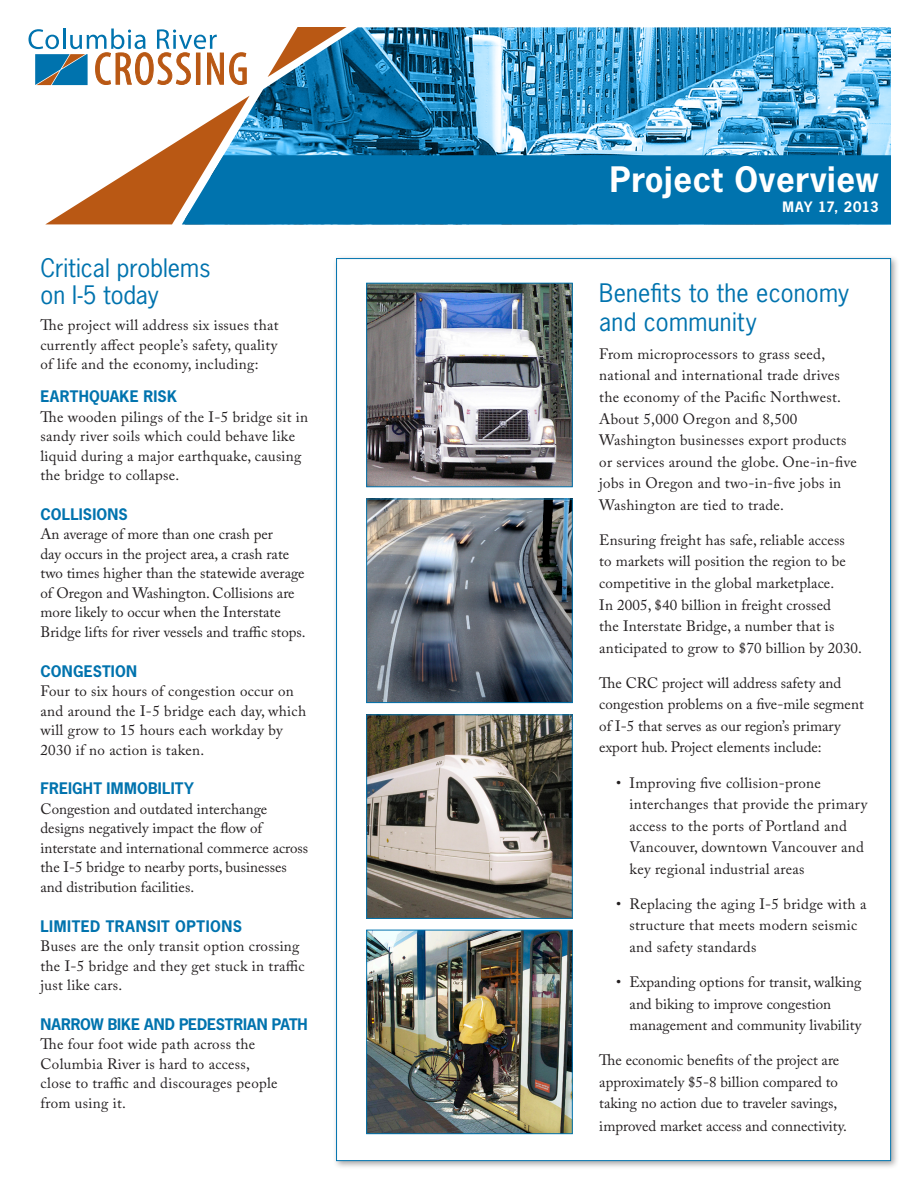
<style>
.page{position:relative;width:918px;height:1188px;background:#fff}
.page>*{position:absolute;margin:0;border:0;box-sizing:border-box;transform-origin:0 0}
.t1{font:700 33px "News Gothic Std";letter-spacing:.02em;color:#fff}
.Body_Copy{font:24px/27px "News Gothic Std";letter-spacing:.005em;color:#0073ae}
.Body_Copy-2{font:15px/21.6px "Adobe Caslon Pro";letter-spacing:.01em;color:#231f20}
.Body_Copy-3{font:700 15px "News Gothic Std";letter-spacing:.015em;color:#0073ae}
.Body_Copy-4{font:700 15px "News Gothic Std";letter-spacing:-.005em;color:#0073ae}
.Body_Copy-5{font:700 15px "News Gothic Std";letter-spacing:.035em;color:#0073ae}
.t2{font:700 13.5px "News Gothic Std";letter-spacing:.015em;color:#fff}
</style>
<div class="page">
<svg style="left:46px;top:136px;width:139px;height:88px"></svg>
<svg style="left:29px;top:28px;width:156px;height:57px"></svg>
<img style="left:185px;top:27px;width:706px;height:128px">
<div style="left:182px;top:155px;width:709px;height:70px;background:#0073ae"></div>
<div style="left:333px;top:255px;width:567px;height:915px;background:#231f20;opacity:.4"></div>
<div style="left:336px;top:258px;width:555px;height:903px;background:#fff;border:1px solid #0073ae"></div>
<img style="left:368px;top:285px;width:203px;height:200px">
<div style="left:366px;top:283px;width:207px;height:204px;border:1px solid #0073ae"></div>
<img style="left:368px;top:501px;width:203px;height:200px">
<div style="left:366px;top:499px;width:207px;height:204px;border:1px solid #0073ae"></div>
<img style="left:368px;top:717px;width:203px;height:200px">
<div style="left:366px;top:715px;width:207px;height:204px;border:1px solid #0073ae"></div>
<img style="left:368px;top:932px;width:203px;height:200px">
<div style="left:366px;top:930px;width:207px;height:204px;border:1px solid #0073ae"></div>
<p class="Body_Copy" style="left:40px;top:254px;width:172px">Critical problems on I-5 today</p>
<p class="Body_Copy-2" style="left:40px;top:315px;width:240px;line-height:19.5px;text-align:justify">The project will address six issues that currently affect people’s safety, quality of life and the economy, including:</p>
<p class="Body_Copy-3" style="left:40px;top:387px;width:138px">EARTHQUAKE RISK</p>
<p class="Body_Copy-2" style="left:40px;top:407px;width:269px;line-height:19.5px">The wooden pilings of the I-5 bridge sit in sandy river soils which could behave like liquid during a major earthquake, causing the bridge to collapse.</p>
<p class="Body_Copy-3" style="left:40px;top:504px;width:89px">COLLISIONS</p>
<p class="Body_Copy-2" style="left:40px;top:524px;width:267px;line-height:19.5px">An average of more than one crash per<br>day occurs in the project area, a crash rate two times higher than the statewide average of Oregon and Washington. Collisions are more likely to occur when the Interstate Bridge lifts for river vessels and traffic stops.</p>
<p class="Body_Copy-3" style="left:40px;top:661px;width:98px">CONGESTION</p>
<p class="Body_Copy-2" style="left:40px;top:681px;width:267px;line-height:19.5px">Four to six hours of congestion occur on and around the I-5 bridge each day, which will grow to 15 hours each workday by 2030 if no action is taken.</p>
<p class="Body_Copy-3" style="left:40px;top:779px;width:155px">FREIGHT IMMOBILITY</p>
<p class="Body_Copy-2" style="left:40px;top:799px;width:269px;line-height:19.5px">Congestion and outdated interchange designs negatively impact the flow of interstate and international commerce across the I-5 bridge to nearby ports, businesses and distribution facilities.</p>
<p class="Body_Copy-5" style="left:40px;top:916px;width:203px">LIMITED TRANSIT OPTIONS</p>
<p class="Body_Copy-2" style="left:40px;top:936px;width:266px;line-height:19.5px">Buses are the only transit option crossing the I-5 bridge and they get stuck in traffic just like cars.</p>
<p class="Body_Copy-4" style="left:40px;top:1014px;width:269px">NARROW BIKE AND PEDESTRIAN PATH</p>
<p class="Body_Copy-2" style="left:40px;top:1034px;width:239px;line-height:19.5px">The four foot wide path across the<br>Columbia River is hard to access, close to traffic and discourages people from using it.</p>
<h1 class="t1" style="left:610px;top:158px;width:270px">Project Overview</h1>
<p class="t2" style="left:783px;top:197px;width:98px">MAY 17, 2013</p>
<p class="Body_Copy" style="left:599px;top:278px;width:251px;line-height:29.1px">Benefits to the economy and community</p>
<p class="Body_Copy-2" style="left:599px;top:343px;width:259px">From microprocessors to grass seed, national and international trade drives the economy of the Pacific Northwest.<br>About 5,000 Oregon and 8,500<br>Washington businesses export products or services around the globe. One-in-five jobs in Oregon and two-in-five jobs in Washington are tied to trade.</p>
<p class="Body_Copy-2" style="left:599px;top:529px;width:264px">Ensuring freight has safe, reliable access<br>to markets will position the region to be competitive in the global marketplace.<br>In 2005, $40 billion in freight crossed<br>the Interstate Bridge, a number that is anticipated to grow to $70 billion by 2030.</p>
<p class="Body_Copy-2" style="left:599px;top:672px;width:266px">The CRC project will address safety and congestion problems on a five-mile segment of I-5 that serves as our region’s primary export hub. Project elements include:</p>
<p class="Body_Copy-2" style="left:630px;top:772px;width:239px;text-indent:-14px">• Improving five collision-prone interchanges that provide the primary access to the ports of Portland and Vancouver, downtown Vancouver and key regional industrial areas</p>
<p class="Body_Copy-2" style="left:630px;top:893px;width:238px;text-indent:-14px">• Replacing the aging I-5 bridge with a structure that meets modern seismic and safety standards</p>
<p class="Body_Copy-2" style="left:630px;top:971px;width:233px;text-indent:-14px">• Expanding options for transit, walking and biking to improve congestion management and community livability</p>
<p class="Body_Copy-2" style="left:599px;top:1049px;width:249px">The economic benefits of the project are approximately $5-8 billion compared to taking no action due to traveler savings, improved market access and connectivity.</p>
</div>
